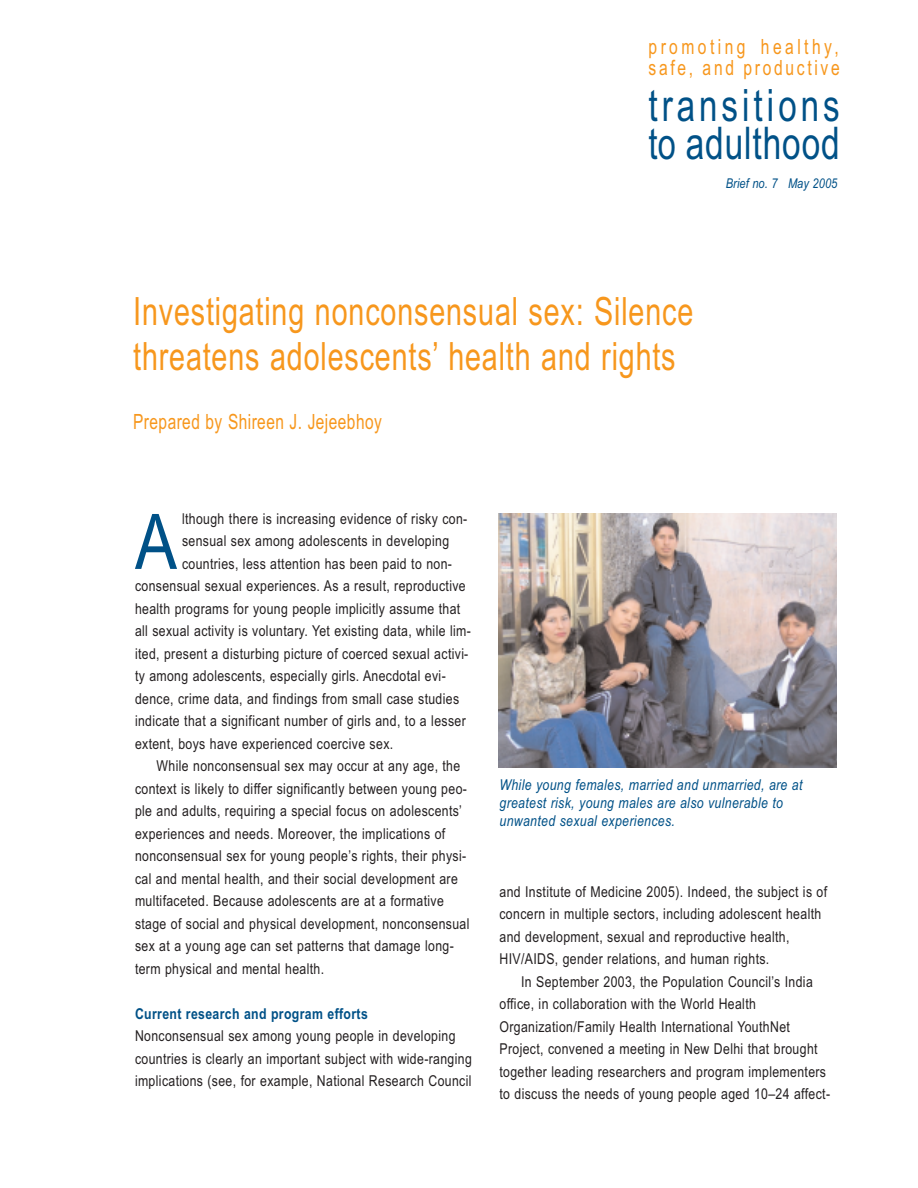
<style>
.page{position:relative;width:918px;height:1188px;background:#fff}
.page>*{position:absolute;margin:0;border:0;box-sizing:border-box;transform-origin:0 0}
.t1{font:76.8px "Arial Narrow";color:#005187}
.t2{font:45px "Arial Narrow";color:#005187;scale:.91 1}
.t3{font:44.7px "Arial Narrow";color:#005187;scale:.91 1}
.t4{font:39px/45px "Arial Narrow";letter-spacing:.025em;color:#f7971d;scale:.9 1}
.t5{font:21px/21px "Arial Narrow";letter-spacing:.025em;color:#f7971d;scale:.91 1}
.t6{font:21px "Arial Narrow";letter-spacing:.025em;color:#f7971d;scale:.9 1}
.t7{font:15px/22.5px "Arial Narrow";letter-spacing:.025em;color:#231f20}
.t8{font:italic 15px/18px "Arial Narrow";letter-spacing:.025em;color:#005187}
.t9{font:700 15px "Arial Narrow";letter-spacing:.025em;color:#005187}
.t10{font:italic 13.5px "Arial Narrow";letter-spacing:.005em;color:#005187}
.s1{font-size:43.95px}
</style>
<div class="page">
<img style="left:498px;top:513px;width:339px;height:254px">
<h3 class="t5" style="left:649px;top:36px;width:212px">promoting healthy, safe and productive</h3>
<h3 class="t3" style="left:649px;top:80px;width:212px">transitions</h3>
<h2 class="t2" style="left:649px;top:117px;width:212px"><span class="s1">to</span> adulthood</h2>
<p class="t10" style="left:726px;top:176px;width:113px">Brief no. 7 May 2005</p>
<h3 class="t4" style="left:133px;top:289px;width:624px">Investigating nonconsensual sex: Silence threatens adolescents’ health and rights</h3>
<h3 class="t6" style="left:133px;top:409px;width:278px">Prepared by Shireen J. Jejeebhoy</h3>
<h1 class="t1" style="left:135px;top:497px;width:43px">A</h1>
<p class="t7" style="left:182px;top:507px;width:287px">lthough there is increasing evidence of risky con-</p>
<p class="t7" style="left:182px;top:530px;width:269px">sensual sex among adolescents in developing</p>
<p class="t7" style="left:182px;top:552px;width:271px">countries, less attention has been paid to non-</p>
<p class="t7" style="left:135px;top:575px;width:332px">consensual sexual experiences. As a result, reproductive</p>
<p class="t7" style="left:135px;top:597px;width:327px">health programs for young people implicitly assume that</p>
<p class="t7" style="left:135px;top:620px;width:337px">all sexual activity is voluntary. Yet existing data, while lim-</p>
<p class="t7" style="left:135px;top:642px;width:335px">ited, present a disturbing picture of coerced sexual activi-</p>
<p class="t7" style="left:135px;top:665px;width:312px">ty among adolescents, especially girls. Anecdotal evi-</p>
<p class="t7" style="left:135px;top:687px;width:326px">dence, crime data, and findings from small case studies</p>
<p class="t7" style="left:135px;top:710px;width:332px">indicate that a significant number of girls and, to a lesser</p>
<p class="t7" style="left:135px;top:732px;width:260px">extent, boys have experienced coercive sex.</p>
<p class="t7" style="left:157px;top:755px;width:305px">While nonconsensual sex may occur at any age, the</p>
<p class="t7" style="left:135px;top:777px;width:333px">context is likely to differ significantly between young peo-</p>
<p class="t7" style="left:135px;top:800px;width:329px">ple and adults, requiring a special focus on adolescents’</p>
<p class="t7" style="left:135px;top:822px;width:312px">experiences and needs. Moreover, the implications of</p>
<p class="t7" style="left:135px;top:845px;width:333px">nonconsensual sex for young people’s rights, their physi-</p>
<p class="t7" style="left:135px;top:867px;width:324px">cal and mental health, and their social development are</p>
<p class="t7" style="left:135px;top:890px;width:310px">multifaceted. Because adolescents are at a formative</p>
<p class="t7" style="left:135px;top:912px;width:336px">stage of social and physical development, nonconsensual</p>
<p class="t7" style="left:135px;top:935px;width:320px">sex at a young age can set patterns that damage long-</p>
<p class="t7" style="left:135px;top:957px;width:191px">term physical and mental health.</p>
<p class="t9" style="left:135px;top:1005px;width:234px">Current research and program efforts</p>
<p class="t7" style="left:135px;top:1025px;width:338px">Nonconsensual sex among young people in developing countries is clearly an important subject with wide-ranging implications (see, for example, National Research Council</p>
<p class="t8" style="left:500px;top:776px;width:305px">While young females, married and unmarried, are at greatest risk, young males are also vulnerable to unwanted sexual experiences.</p>
<p class="t7" style="left:500px;top:880px;width:329px">and Institute of Medicine 2005). Indeed, the subject is of concern in multiple sectors, including adolescent health and development, sexual and reproductive health, HIV/AIDS, gender relations, and human rights.</p>
<p class="t7" style="left:500px;top:970px;width:332px;text-indent:22px">In September 2003, the Population Council’s India office, in collaboration with the World Health Organization/Family Health International YouthNet Project, convened a meeting in New Delhi that brought together leading researchers and program implementers to discuss the needs of young people aged 10–24 affect-</p>
</div>
